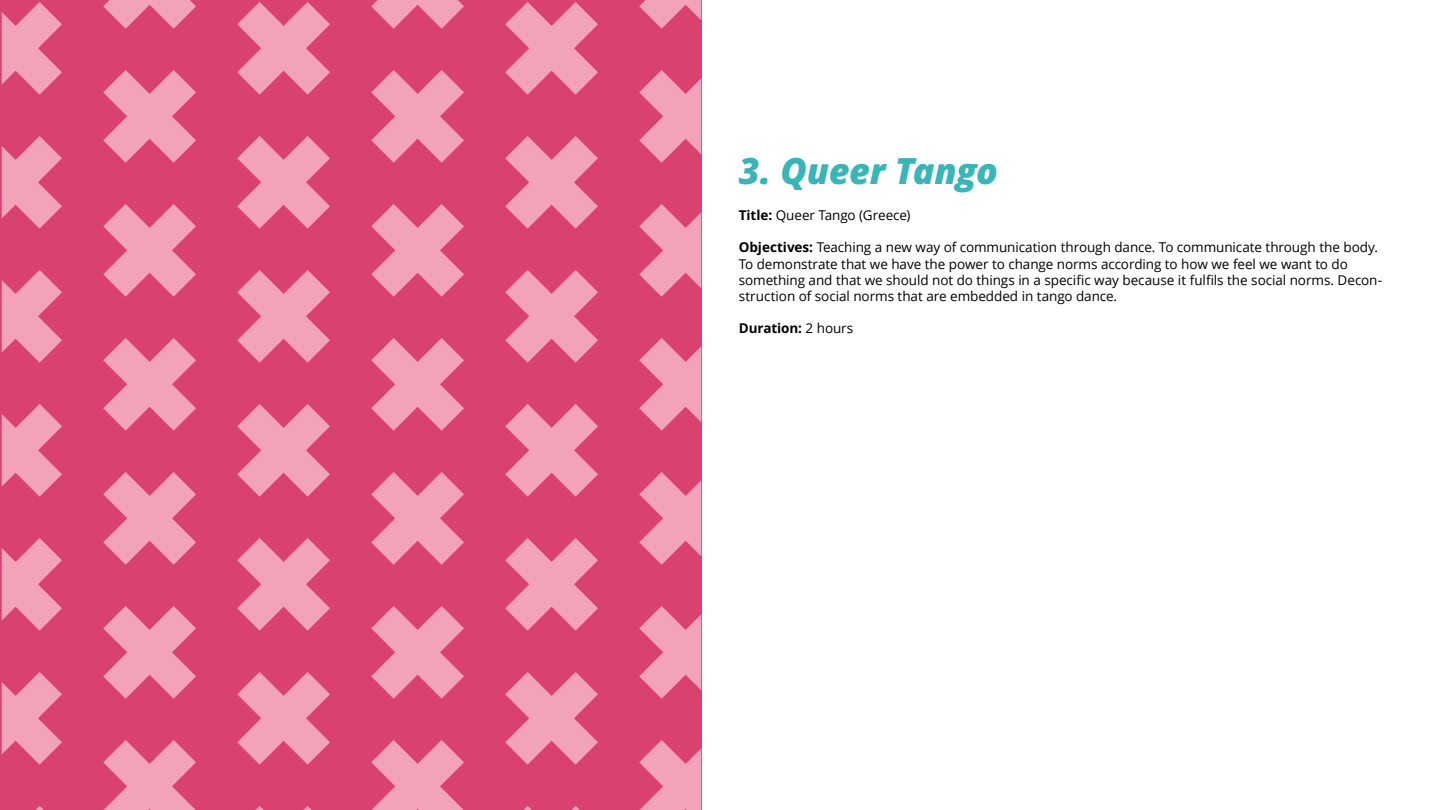
<style>
.page{position:relative;width:1440px;height:810px;background:#fff}
.page>*{position:absolute;margin:0;border:0;box-sizing:border-box;transform-origin:0 0}
.t1{font:italic 800 36px "Open Sans";letter-spacing:-.015em;color:#39b5b7}
.t2{font:13.5px/16.2px "Open Sans";letter-spacing:-.005em;color:#000}
.t3{font:700 13.5px "Open Sans";letter-spacing:-.005em;color:#000}
.s1{font-weight:700}
.s2{font-weight:400}
</style>
<div class="page">
<div style="left:0;top:0;width:701px;height:810px;background:#d9426e"></div>
<svg style="left:639px;top:0;width:62px;height:29px"></svg>
<svg style="left:639px;top:70px;width:62px;height:93px"></svg>
<svg style="left:639px;top:204px;width:62px;height:93px"></svg>
<svg style="left:639px;top:338px;width:62px;height:93px"></svg>
<svg style="left:639px;top:472px;width:62px;height:93px"></svg>
<svg style="left:639px;top:606px;width:62px;height:93px"></svg>
<svg style="left:639px;top:740px;width:62px;height:70px"></svg>
<svg style="left:505px;top:2px;width:93px;height:93px"></svg>
<svg style="left:505px;top:136px;width:93px;height:93px"></svg>
<svg style="left:505px;top:270px;width:93px;height:93px"></svg>
<svg style="left:505px;top:404px;width:93px;height:93px"></svg>
<svg style="left:505px;top:538px;width:93px;height:93px"></svg>
<svg style="left:505px;top:672px;width:93px;height:93px"></svg>
<svg style="left:524px;top:806px;width:56px;height:4px"></svg>
<svg style="left:371px;top:0;width:93px;height:29px"></svg>
<svg style="left:371px;top:70px;width:93px;height:93px"></svg>
<svg style="left:371px;top:204px;width:93px;height:93px"></svg>
<svg style="left:371px;top:338px;width:93px;height:93px"></svg>
<svg style="left:371px;top:472px;width:93px;height:93px"></svg>
<svg style="left:371px;top:606px;width:93px;height:93px"></svg>
<svg style="left:371px;top:740px;width:93px;height:70px"></svg>
<svg style="left:237px;top:2px;width:93px;height:93px"></svg>
<svg style="left:237px;top:136px;width:93px;height:93px"></svg>
<svg style="left:237px;top:270px;width:93px;height:93px"></svg>
<svg style="left:237px;top:404px;width:93px;height:93px"></svg>
<svg style="left:237px;top:538px;width:93px;height:93px"></svg>
<svg style="left:237px;top:672px;width:93px;height:93px"></svg>
<svg style="left:256px;top:806px;width:56px;height:4px"></svg>
<svg style="left:103px;top:0;width:93px;height:29px"></svg>
<svg style="left:103px;top:70px;width:93px;height:93px"></svg>
<svg style="left:103px;top:204px;width:93px;height:93px"></svg>
<svg style="left:103px;top:338px;width:93px;height:93px"></svg>
<svg style="left:103px;top:472px;width:93px;height:93px"></svg>
<svg style="left:103px;top:606px;width:93px;height:93px"></svg>
<svg style="left:103px;top:740px;width:93px;height:70px"></svg>
<svg style="left:2px;top:2px;width:60px;height:93px"></svg>
<svg style="left:2px;top:136px;width:60px;height:93px"></svg>
<svg style="left:2px;top:270px;width:60px;height:93px"></svg>
<svg style="left:2px;top:404px;width:60px;height:93px"></svg>
<svg style="left:2px;top:538px;width:60px;height:93px"></svg>
<svg style="left:2px;top:672px;width:60px;height:93px"></svg>
<svg style="left:36px;top:806px;width:8px;height:4px"></svg>
<h1 class="t1" style="left:739px;top:146px;width:261px">3. Queer Tango</h1>
<p class="t2" style="left:739px;top:207px;width:173px"><span class="s1">Title:</span> Queer Tango (Greece)</p>
<p class="t2" style="left:739px;top:239px;width:645px"><span class="s1">Objectives:</span> Teaching a new way of communication through dance. To communicate through the body.<br>To demonstrate that we have the power to change norms according to how we feel we want to do something and that we should not do things in a specific way because it fulfils the social norms. Decon&shy;struction of social norms that are embedded in tango dance.</p>
<p class="t3" style="left:739px;top:319px;width:116px">Duration: <span class="s2">2 hours</span></p>
</div>
